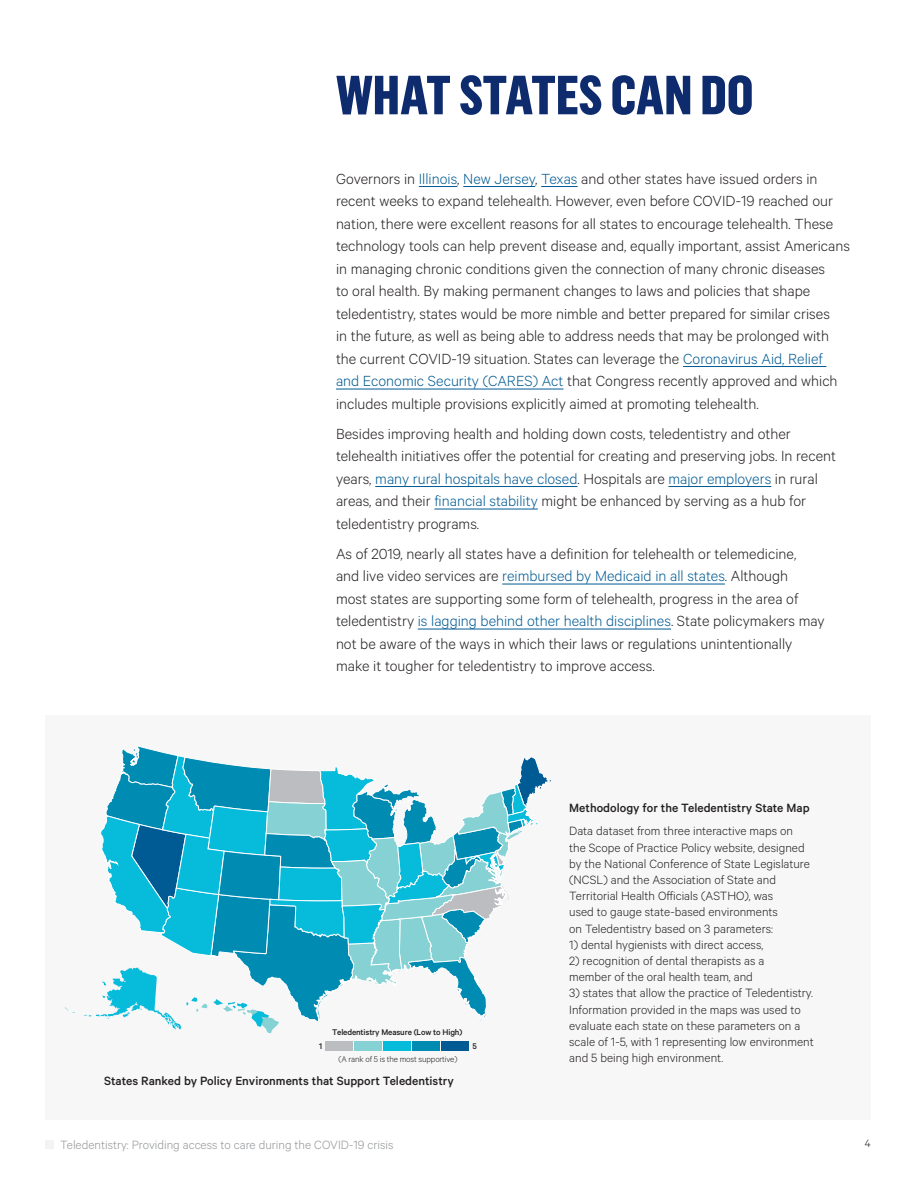
<style>
.page{position:relative;width:918px;height:1188px;background:#fff}
.page>*{position:absolute;margin:0;border:0;box-sizing:border-box;transform-origin:0 0}
.t1{font:800 54px "Flama Condensed";letter-spacing:-.01em;color:#0d2b6d}
.t2{font:300 16.5px/22.5px "Calibre";color:#231f20}
.t3{font:300 13.5px/16.2px "Calibre";color:#231f20}
.t4{font:500 13.5px "Calibre";color:#231f20}
.t5{font:300 13.5px "Calibre";color:#939598}
.t6{font:300 12px "Calibre";color:#231f20}
.t7{font:500 9.3px "Calibre";letter-spacing:-.015em;color:#231f20}
.t8{font:300 9.3px "Calibre";letter-spacing:-.015em;color:#231f20}
.s1{color:#005a93}
</style>
<div class="page">
<div style="left:45px;top:1140px;width:9px;height:9px;background:#f2f3f4"></div>
<hr style="left:419px;top:186px;width:38px;height:1px;background:#005a93">
<hr style="left:463px;top:186px;width:72px;height:1px;background:#005a93">
<hr style="left:541px;top:186px;width:37px;height:1px;background:#005a93">
<hr style="left:683px;top:366px;width:143px;height:1px;background:#005a93">
<hr style="left:336px;top:389px;width:227px;height:1px;background:#005a93">
<hr style="left:375px;top:486px;width:203px;height:1px;background:#005a93">
<hr style="left:668px;top:486px;width:103px;height:1px;background:#005a93">
<hr style="left:434px;top:509px;width:104px;height:1px;background:#005a93">
<hr style="left:502px;top:584px;width:223px;height:1px;background:#005a93">
<hr style="left:418px;top:629px;width:253px;height:1px;background:#005a93">
<div style="left:45px;top:715px;width:826px;height:405px;background:#f7f7f8"></div>
<div style="left:325px;top:1041px;width:28px;height:9px;background:#bcbdc0"></div>
<div style="left:354px;top:1041px;width:28px;height:9px;background:#85d1d4"></div>
<div style="left:383px;top:1041px;width:28px;height:9px;background:#07bbda"></div>
<div style="left:412px;top:1041px;width:28px;height:9px;background:#008bb3"></div>
<div style="left:441px;top:1041px;width:28px;height:9px;background:#005a93"></div>
<svg style="left:65px;top:746px;width:486px;height:287px"></svg>
<h1 class="t1" style="left:336px;top:61px;width:419px">WHAT STATES CAN DO</h1>
<p class="t2" style="left:336px;top:166px;width:516px">Governors in <span class="s1">Illinois</span>, <span class="s1">New Jersey</span>, <span class="s1">Texas</span> and other states have issued orders in recent weeks to expand telehealth. However, even before COVID-19 reached our nation, there were excellent reasons for all states to encourage telehealth. These technology tools can help prevent disease and, equally important, assist Americans in managing chronic conditions given the connection of many chronic diseases<br>to oral health. By making permanent changes to laws and policies that shape teledentistry, states would be more nimble and better prepared for similar crises<br>in the future, as well as being able to address needs that may be prolonged with the current COVID-19 situation. States can leverage the <span class="s1">Coronavirus Aid, Relief and Economic Security (CARES) Act</span> that Congress recently approved and which includes multiple provisions explicitly aimed at promoting telehealth.</p>
<p class="t2" style="left:336px;top:421px;width:502px">Besides improving health and holding down costs, teledentistry and other telehealth initiatives offer the potential for creating and preserving jobs. In recent years, <span class="s1">many rural hospitals have closed</span>. Hospitals are <span class="s1">major employers</span> in rural areas, and their <span class="s1">financial stability</span> might be enhanced by serving as a hub for teledentistry programs.</p>
<p class="t2" style="left:336px;top:541px;width:490px">As of 2019, nearly all states have a definition for telehealth or telemedicine,<br>and live video services are <span class="s1">reimbursed by Medicaid in all states</span>. Although<br>most states are supporting some form of telehealth, progress in the area of teledentistry <span class="s1">is lagging behind other health disciplines</span>. State policymakers may not be aware of the ways in which their laws or regulations unintentionally make it tougher for teledentistry to improve access.</p>
<p class="t7" style="left:332px;top:1027px;width:132px">Teledentistry Measure (Low to High)</p>
<p class="t8" style="left:339px;top:1054px;width:120px">(A rank of 5 is the most supportive)</p>
<p class="t4" style="left:104px;top:1073px;width:351px">States Ranked by Policy Environments that Support Teledentistry</p>
<p class="t7" style="left:319px;top:1040px;width:5px">1</p>
<p class="t7" style="left:472px;top:1040px;width:6px">5</p>
<p class="t4" style="left:569px;top:800px;width:242px">Methodology for the Teledentistry State Map</p>
<p class="t3" style="left:569px;top:822px;width:242px">Data dataset from three interactive maps on the Scope of Practice Policy website, designed by the National Conference of State Legislature (NCSL) and the Association of State and Territorial Health Officials (ASTHO), was<br>used to gauge state-based environments<br>on Teledentistry based on 3 parameters:</p>
<p class="t3" style="left:569px;top:936px;width:196px">1) dental hygienists with direct access,</p>
<p class="t3" style="left:569px;top:952px;width:197px">2) recognition of dental therapists as a member of the oral health team, and</p>
<p class="t3" style="left:569px;top:984px;width:246px">3) states that allow the practice of Teledentistry.<br>Information provided in the maps was used to evaluate each state on these parameters on a scale of 1-5, with 1 representing low environment and 5 being high environment.</p>
<p class="t5" style="left:60px;top:1137px;width:335px">Teledentistry: Providing access to care during the COVID-19 crisis</p>
<p class="t6" style="left:865px;top:1136px;width:7px">4</p>
</div>
